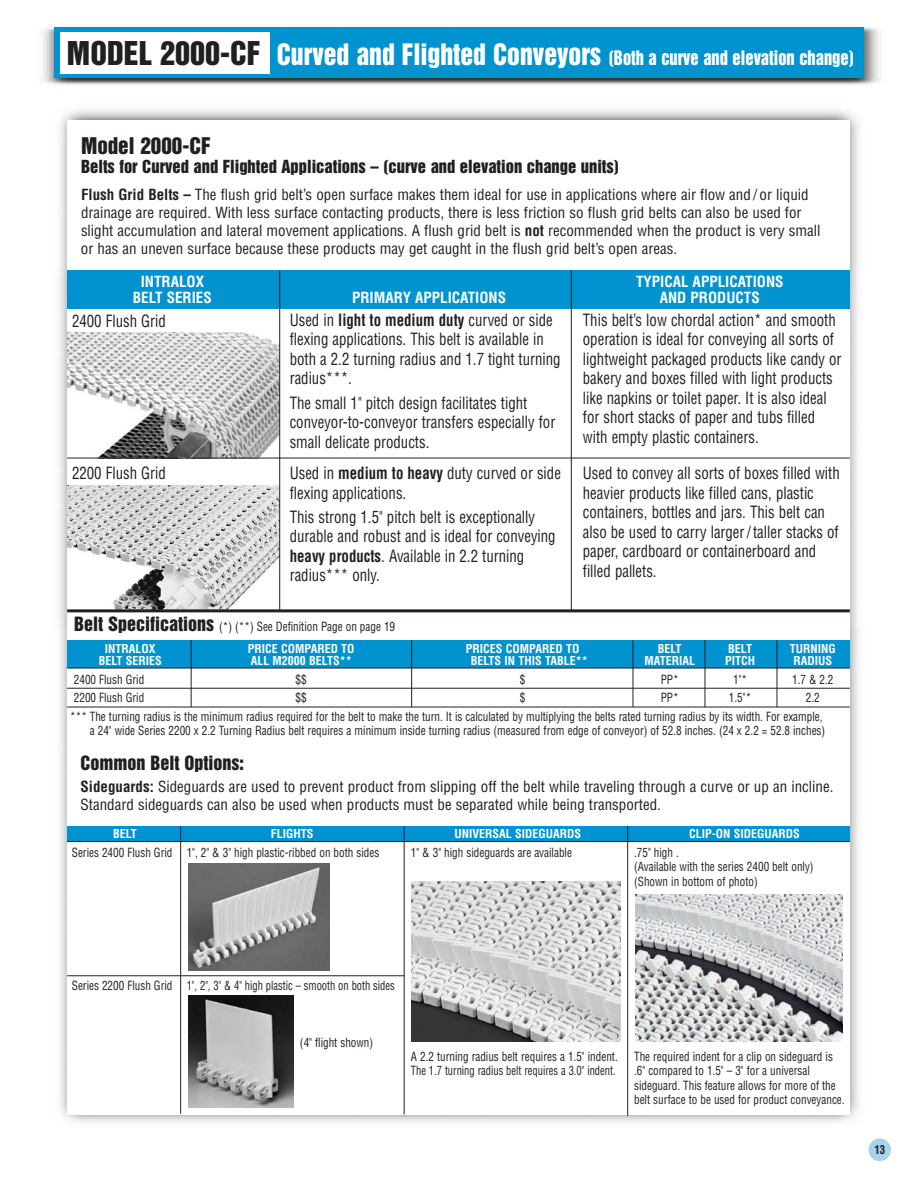
<style>
.page{position:relative;width:918px;height:1188px;background:#fff}
.page>*{position:absolute;margin:0;border:0;box-sizing:border-box;transform-origin:0 0}
.t1{font:21px "Helvetica Inserat";color:#231f20}
.t2{font:18.3px "Helvetica Inserat";color:#fff;scale:.9 1}
.t3{font:18px "Helvetica Inserat";color:#231f20}
.t4{font:condensed 16.5px/19.5px "Helvetica";color:#231f20;scale:.9 1}
.t5{font:16.5px "Helvetica Inserat";color:#231f20}
.t6{font:condensed 15px/18px "Helvetica";color:#231f20}
.t7{font:700 condensed 15px "Helvetica";color:#fff}
.t8{font:condensed 12.3px/14.2px "Helvetica";color:#231f20;scale:.9 1}
.t9{font:condensed 12.3px "Helvetica";color:#231f20;scale:.85 1}
.t10{font:700 condensed 12px "Helvetica";color:#fff}
.t11{font:700 condensed 12px "Helvetica";color:#231f20;scale:.9 1}
.s1{font-size:30px;color:#231f20}
.s2{font-size:27px}
.s3{font-weight:700}
.s4{font-family:"Helvetica Inserat";font-stretch:normal;font-size:18px}
</style>
<div class="page">
<img style="left:42px;top:26px;width:838px;height:59px">
<div style="left:54px;top:28px;width:810px;height:50px;background:#0093d0"></div>
<div style="left:60px;top:32px;width:209px;height:42px;background:#fff"></div>
<img style="left:59px;top:110px;width:819px;height:1032px">
<div style="left:67px;top:120px;width:783px;height:994px;background:#fff"></div>
<div style="left:67px;top:826px;width:783px;height:16px;background:#0093d0"></div>
<hr style="left:67px;top:841px;width:783px;height:1px;background:#231f20">
<hr style="left:67px;top:976px;width:337px;height:1px;background:#231f20">
<hr style="left:180px;top:826px;width:1px;height:288px;background:#231f20">
<hr style="left:404px;top:826px;width:1px;height:289px;background:#231f20">
<hr style="left:627px;top:826px;width:1px;height:290px;background:#231f20">
<div style="left:67px;top:270px;width:783px;height:39px;background:#0093d0"></div>
<div style="left:67px;top:640px;width:783px;height:28px;background:#0093d0"></div>
<hr style="left:67px;top:668px;width:783px;height:1px;background:#231f20">
<hr style="left:67px;top:688px;width:783px;height:1px;background:#231f20">
<hr style="left:67px;top:707px;width:783px;height:1px;background:#231f20">
<hr style="left:191px;top:640px;width:1px;height:67px;background:#231f20">
<hr style="left:411px;top:640px;width:1px;height:67px;background:#231f20">
<hr style="left:777px;top:640px;width:1px;height:67px;background:#231f20">
<hr style="left:705px;top:640px;width:1px;height:67px;background:#231f20">
<hr style="left:633px;top:640px;width:1px;height:67px;background:#231f20">
<hr style="left:571px;top:270px;width:1px;height:342px;background:#231f20">
<img style="left:67px;top:332px;width:212px;height:126px">
<img style="left:67px;top:485px;width:212px;height:124px">
<img style="left:188px;top:864px;width:141px;height:107px">
<img style="left:188px;top:995px;width:105px;height:113px">
<img style="left:411px;top:882px;width:210px;height:159px">
<img style="left:635px;top:895px;width:208px;height:146px">
<hr style="left:279px;top:270px;width:1px;height:342px;background:#231f20">
<hr style="left:67px;top:458px;width:783px;height:1px;background:#231f20">
<hr style="left:67px;top:609px;width:783px;height:3px;background:#231f20">
<div style="left:869px;top:1139px;width:22px;height:22px;background:#a6d4ee;border-radius:50%"></div>
<p class="t2" style="left:67px;top:50px;width:876px"><span class="s1">MODEL 2000-CF</span> <span class="s2">Curved and Flighted Conveyors</span> (Both a curve and elevation change)</p>
<p class="t1" style="left:81px;top:137px;width:131px">Model 2000-CF</p>
<p class="t5" style="left:81px;top:160px;width:540px">Belts for Curved and Flighted Applications – (curve and elevation change units)</p>
<p class="t6" style="left:81px;top:187px;width:741px"><span class="s3">Flush Grid Belts –</span> The flush grid belt’s open surface makes them ideal for use in applications where air flow and / or liquid drainage are required. With less surface contacting products, there is less friction so flush grid belts can also be used for slight accumulation and lateral movement applications. A flush grid belt is <span class="s3">not</span> recommended when the product is very small or has an uneven surface because these products may get caught in the flush grid belt’s open areas.</p>
<p class="t7" style="left:141px;top:276px;width:65px">INTRALOX</p>
<p class="t7" style="left:636px;top:276px;width:149px">TYPICAL APPLICATIONS</p>
<p class="t7" style="left:133px;top:292px;width:80px">BELT SERIES</p>
<p class="t7" style="left:352px;top:292px;width:155px">PRIMARY APPLICATIONS</p>
<p class="t7" style="left:660px;top:292px;width:101px">AND PRODUCTS</p>
<p class="t4" style="left:72px;top:313px;width:106px">2400 Flush Grid</p>
<p class="t4" style="left:290px;top:312px;width:303px">Used in <span class="s3">light to medium duty</span> curved or side flexing applications. This belt is available in both a 2.2 turning radius and 1.7 tight turning radius***.</p>
<p class="t4" style="left:290px;top:394px;width:297px">The small 1" pitch design facilitates tight conveyor-to-conveyor transfers especially for small delicate products.</p>
<p class="t4" style="left:290px;top:465px;width:303px">Used in <span class="s3">medium to heavy</span> duty curved or side flexing applications.</p>
<p class="t4" style="left:290px;top:508px;width:297px">This strong 1.5" pitch belt is exceptionally durable and robust and is ideal for conveying <span class="s3">heavy products</span>. Available in 2.2 turning radius*** only.</p>
<p class="t4" style="left:583px;top:312px;width:289px">This belt’s low chordal action* and smooth operation is ideal for conveying all sorts of lightweight packaged products like candy or bakery and boxes filled with light products like napkins or toilet paper. It is also ideal for short stacks of paper and tubs filled with empty plastic containers.</p>
<p class="t4" style="left:583px;top:465px;width:287px">Used to convey all sorts of boxes filled with heavier products like filled cans, plastic containers, bottles and jars. This belt can also be used to carry larger / taller stacks of paper, cardboard or containerboard and filled pallets.</p>
<p class="t4" style="left:72px;top:464px;width:106px">2200 Flush Grid</p>
<p class="t8" style="left:74px;top:621px;width:358px"><span class="s4">Belt Specifications</span> (*) (**) See Definition Page on page 19</p>
<p class="t10" style="left:105px;top:644px;width:52px">INTRALOX</p>
<p class="t10" style="left:248px;top:644px;width:108px">PRICE COMPARED TO</p>
<p class="t10" style="left:466px;top:644px;width:115px">PRICES COMPARED TO</p>
<p class="t10" style="left:658px;top:644px;width:25px">BELT</p>
<p class="t10" style="left:728px;top:644px;width:25px">BELT</p>
<p class="t10" style="left:790px;top:644px;width:47px">TURNING</p>
<p class="t10" style="left:99px;top:656px;width:65px">BELT SERIES</p>
<p class="t10" style="left:251px;top:656px;width:103px">ALL M2000 BELTS**</p>
<p class="t10" style="left:471px;top:656px;width:119px">BELTS IN THIS TABLE**</p>
<p class="t10" style="left:644px;top:656px;width:52px">MATERIAL</p>
<p class="t10" style="left:725px;top:656px;width:32px">PITCH</p>
<p class="t10" style="left:794px;top:656px;width:40px">RADIUS</p>
<p class="t8" style="left:74px;top:673px;width:80px">2400 Flush Grid</p>
<p class="t8" style="left:296px;top:673px;width:14px">$$</p>
<p class="t8" style="left:520px;top:673px;width:8px">$</p>
<p class="t8" style="left:661px;top:673px;width:21px">PP*</p>
<p class="t8" style="left:733px;top:673px;width:17px">1"*</p>
<p class="t8" style="left:792px;top:673px;width:47px">1.7 &amp; 2.2</p>
<p class="t8" style="left:74px;top:692px;width:80px">2200 Flush Grid</p>
<p class="t8" style="left:296px;top:692px;width:14px">$$</p>
<p class="t8" style="left:520px;top:692px;width:8px">$</p>
<p class="t8" style="left:661px;top:692px;width:21px">PP*</p>
<p class="t8" style="left:729px;top:692px;width:26px">1.5"*</p>
<p class="t8" style="left:70px;top:689px;width:838px;line-height:18.8px;text-align:right">2.2<br>*** The turning radius is the minimum radius required for the belt to make the turn. It is calculated by multiplying the belts rated turning radius by its width. For example,</p>
<p class="t8" style="left:90px;top:725px;width:819px">a 24" wide Series 2200 x 2.2 Turning Radius belt requires a minimum inside turning radius (measured from edge of conveyor) of 52.8 inches. (24 x 2.2 = 52.8 inches)</p>
<p class="t3" style="left:81px;top:755px;width:165px">Common Belt Options:</p>
<p class="t6" style="left:81px;top:779px;width:754px"><span class="s3">Sideguards:</span> Sideguards are used to prevent product from slipping off the belt while traveling through a curve or up an incline.<br>Standard sideguards can also be used when products must be separated while being transported.</p>
<p class="t10" style="left:113px;top:829px;width:25px">BELT</p>
<p class="t10" style="left:271px;top:829px;width:44px">FLIGHTS</p>
<p class="t10" style="left:455px;top:829px;width:128px">UNIVERSAL SIDEGUARDS</p>
<p class="t10" style="left:689px;top:829px;width:112px">CLIP-ON SIDEGUARDS</p>
<p class="t8" style="left:72px;top:846px;width:343px">Series 2400 Flush Grid 1", 2" &amp; 3" high plastic-ribbed on both sides</p>
<p class="t8" style="left:411px;top:846px;width:181px">1" &amp; 3" high sideguards are available</p>
<p class="t8" style="left:634px;top:846px;width:201px">.75" high .<br>(Available with the series 2400 belt only) (Shown in bottom of photo)</p>
<p class="t8" style="left:72px;top:979px;width:361px">Series 2200 Flush Grid 1", 2", 3" &amp; 4" high plastic – smooth on both sides</p>
<p class="t8" style="left:300px;top:1036px;width:83px">(4" flight shown)</p>
<p class="t8" style="left:411px;top:1050px;width:231px">A 2.2 turning radius belt requires a 1.5" indent.</p>
<p class="t8" style="left:634px;top:1050px;width:222px">The required indent for a clip on sideguard is</p>
<p class="t9" style="left:411px;top:1066px;width:242px">The 1.7 turning radius belt requires a 3.0" indent.</p>
<p class="t8" style="left:634px;top:1065px;width:235px">.6" compared to 1.5" – 3" for a universal sideguard. This feature allows for more of the belt surface to be used for product conveyance.</p>
<p class="t11" style="left:874px;top:1145px;width:13px">13</p>
</div>
